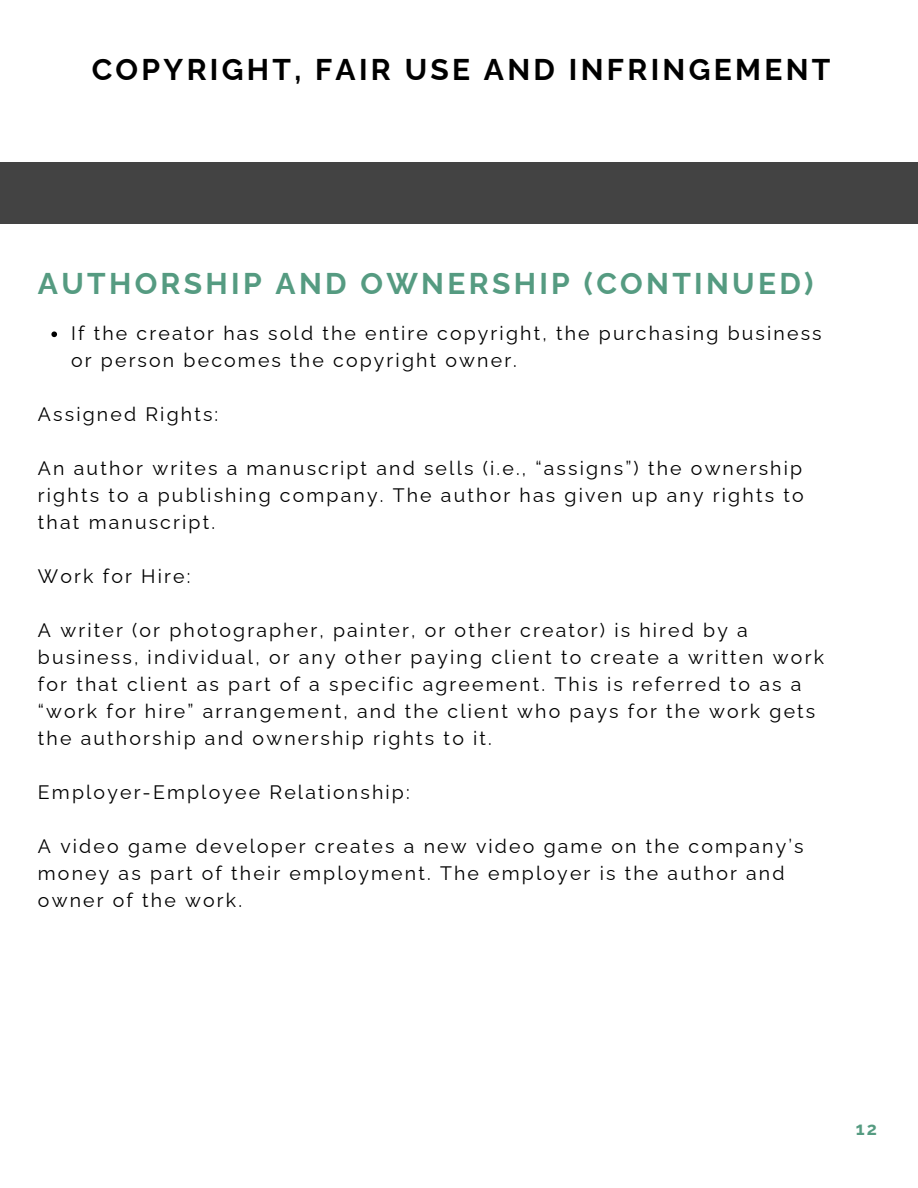
<style>
.page{position:relative;width:918px;height:1188px;background:#fff}
.page>*{position:absolute;margin:0;border:0;box-sizing:border-box;transform-origin:0 0}
.t1{font:700 30px "Raleway";letter-spacing:.11em;color:#559b81}
.t2{font:700 30px "Raleway";letter-spacing:.11em;color:#000}
.t3{font:19.5px/27px "Raleway";letter-spacing:.11em;color:#000}
.t4{font:700 18px "Raleway";color:#559b81}
</style>
<div class="page">
<div style="left:0;top:162px;width:918px;height:62px;background:#434343"></div>
<svg style="left:51px;top:331px;width:6px;height:6px"></svg>
<p class="t2" style="left:92px;top:52px;width:740px">COPYRIGHT, FAIR USE AND INFRINGEMENT</p>
<h1 class="t1" style="left:38px;top:266px;width:777px">AUTHORSHIP AND OWNERSHIP (CONTINUED)</h1>
<h1 class="t3" style="left:71px;top:320px;width:752px">If the creator has sold the entire copyright, the purchasing business or person becomes the copyright owner.</h1>
<p class="t3" style="left:38px;top:401px;width:182px">Assigned Rights:</p>
<p class="t3" style="left:38px;top:455px;width:767px;text-align:justify">An author writes a manuscript and sells (i.e., “assigns”) the ownership rights to a publishing company. The author has given up any rights to that manuscript.</p>
<p class="t3" style="left:38px;top:563px;width:154px">Work for Hire:</p>
<p class="t3" style="left:38px;top:617px;width:788px">A writer (or photographer, painter, or other creator) is hired by a business, individual, or any other paying client to create a written work for that client as part of a specific agreement. This is referred to as a “work for hire” arrangement, and the client who pays for the work gets the authorship and ownership rights to it.</p>
<p class="t3" style="left:38px;top:779px;width:373px">Employer-Employee Relationship:</p>
<p class="t3" style="left:38px;top:833px;width:767px">A video game developer creates a new video game on the company’s money as part of their employment. The employer is the author and owner of the work.</p>
<p class="t4" style="left:856px;top:1118px;width:23px">12</p>
</div>
